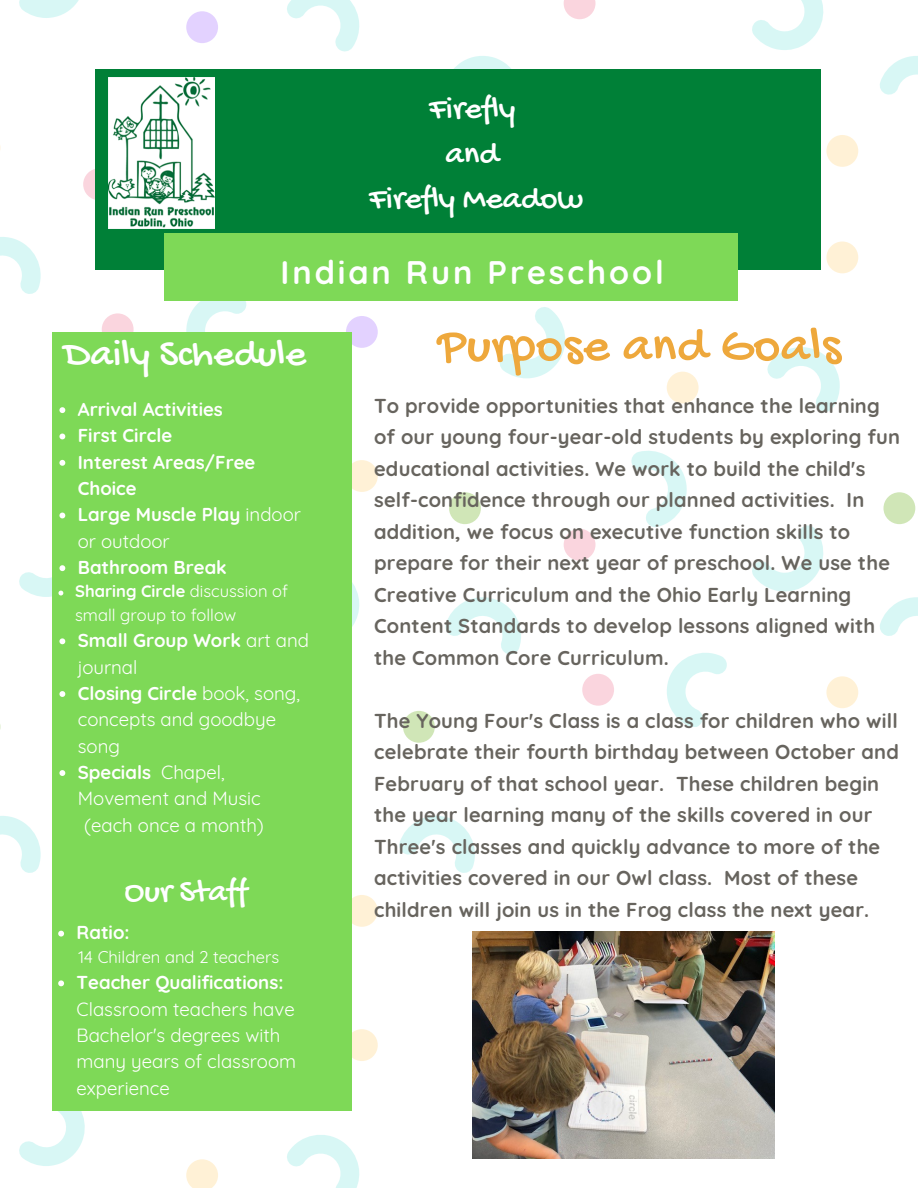
<style>
.page{position:relative;width:918px;height:1188px;background:#fff}
.page>*{position:absolute;margin:0;border:0;box-sizing:border-box;transform-origin:0 0}
.t1{font:51.6px "Gochi Hand";letter-spacing:.01em;color:#eea83c}
.t2{font:40.2px "Gochi Hand";color:#fff}
.t3{font:33.15px "Gochi Hand";color:#fff}
.t4{font:33px "Gochi Hand";color:#fff}
.t5{font:700 32.55px "Quicksand";letter-spacing:.09em;color:#fff}
.t6{font:700 20.1px/31.5px "Quicksand";letter-spacing:.01em;color:#67645e}
.t7{font:18.6px/26.4px "Quicksand";color:#fff}
.t8{font:700 18.6px/26.4px "Quicksand";color:#fff}
.t9{font:16.65px/23.4px "Quicksand";color:#fff}
.s1{font-weight:400}
.s2{font-weight:700}
</style>
<div class="page">
<div style="left:403px;top:711px;width:32px;height:32px;background:#d0e6b7;border-radius:50%"></div>
<div style="left:346px;top:895px;width:32px;height:32px;background:#fff1d6;border-radius:50%"></div>
<div style="left:346px;top:460px;width:32px;height:32px;background:#fff1d6;border-radius:50%"></div>
<svg style="left:352px;top:582px;width:8px;height:45px"></svg>
<svg style="left:399px;top:816px;width:76px;height:57px"></svg>
<svg style="left:0;top:816px;width:41px;height:57px"></svg>
<div style="left:564px;top:529px;width:32px;height:32px;background:#fad5de;border-radius:50%"></div>
<div style="left:582px;top:674px;width:32px;height:32px;background:#fad5de;border-radius:50%"></div>
<div style="left:883px;top:492px;width:32px;height:32px;background:#d0e6b7;border-radius:50%"></div>
<div style="left:449px;top:492px;width:32px;height:32px;background:#d0e6b7;border-radius:50%"></div>
<div style="left:667px;top:372px;width:32px;height:32px;background:#fff1d6;border-radius:50%"></div>
<div style="left:826px;top:676px;width:32px;height:32px;background:#fff1d6;border-radius:50%"></div>
<div style="left:826px;top:242px;width:32px;height:31px;background:#fff1d6;border-radius:50%"></div>
<svg style="left:499px;top:307px;width:66px;height:71px"></svg>
<svg style="left:752px;top:525px;width:72px;height:67px"></svg>
<svg style="left:767px;top:347px;width:73px;height:65px"></svg>
<svg style="left:631px;top:450px;width:56px;height:77px"></svg>
<svg style="left:880px;top:597px;width:38px;height:39px"></svg>
<svg style="left:667px;top:653px;width:60px;height:73px"></svg>
<svg style="left:445px;top:597px;width:76px;height:58px"></svg>
<svg style="left:186px;top:1159px;width:32px;height:29px"></svg>
<div style="left:346px;top:1029px;width:32px;height:32px;background:#fff1d6;border-radius:50%"></div>
<svg style="left:19px;top:1111px;width:66px;height:55px"></svg>
<svg style="left:287px;top:1135px;width:73px;height:53px"></svg>
<div style="left:83px;top:168px;width:32px;height:32px;background:#fad5de;border-radius:50%"></div>
<div style="left:102px;top:313px;width:32px;height:32px;background:#fad5de;border-radius:50%"></div>
<div style="left:186px;top:11px;width:32px;height:32px;background:#e3d2ff;border-radius:50%"></div>
<div style="left:346px;top:316px;width:32px;height:32px;background:#e3d2ff;border-radius:50%"></div>
<svg style="left:19px;top:0;width:60px;height:18px"></svg>
<svg style="left:287px;top:0;width:73px;height:52px"></svg>
<svg style="left:186px;top:301px;width:61px;height:31px"></svg>
<svg style="left:0;top:237px;width:41px;height:57px"></svg>
<svg style="left:564px;top:0;width:32px;height:19px"></svg>
<div style="left:826px;top:135px;width:32px;height:32px;background:#fff1d6;border-radius:50%"></div>
<svg style="left:752px;top:0;width:72px;height:50px"></svg>
<svg style="left:880px;top:56px;width:38px;height:39px"></svg>
<svg style="left:445px;top:56px;width:81px;height:14px"></svg>
<div style="left:776px;top:70px;width:45px;height:199px;background:#008037"></div>
<div style="left:140px;top:70px;width:636px;height:199px;background:#008037"></div>
<div style="left:95px;top:70px;width:45px;height:199px;background:#008037"></div>
<div style="left:702px;top:233px;width:36px;height:68px;background:#7ed957"></div>
<div style="left:199px;top:233px;width:503px;height:68px;background:#7ed957"></div>
<div style="left:164px;top:233px;width:35px;height:68px;background:#7ed957"></div>
<div style="left:52px;top:384px;width:300px;height:682px;background:#7ed957"></div>
<div style="left:52px;top:332px;width:300px;height:52px;background:#7ed957"></div>
<div style="left:52px;top:1066px;width:300px;height:45px;background:#7ed957"></div>
<img style="left:108px;top:78px;width:107px;height:150px">
<img style="left:472px;top:931px;width:303px;height:228px">
<svg style="left:59px;top:407px;width:6px;height:6px"></svg>
<svg style="left:59px;top:434px;width:6px;height:5px"></svg>
<svg style="left:59px;top:460px;width:6px;height:6px"></svg>
<svg style="left:59px;top:513px;width:6px;height:5px"></svg>
<svg style="left:19px;top:565px;width:47px;height:32px"></svg>
<svg style="left:59px;top:638px;width:6px;height:6px"></svg>
<svg style="left:59px;top:691px;width:6px;height:6px"></svg>
<svg style="left:59px;top:770px;width:6px;height:6px"></svg>
<svg style="left:58px;top:931px;width:6px;height:6px"></svg>
<svg style="left:58px;top:980px;width:6px;height:6px"></svg>
<p class="t4" style="left:429px;top:91px;width:88px">Firefly</p>
<p class="t4" style="left:446px;top:136px;width:55px">and</p>
<p class="t4" style="left:369px;top:181px;width:215px">Firefly Meadow</p>
<p class="t5" style="left:280px;top:252px;width:385px">Indian Run Preschool</p>
<p class="t2" style="left:64px;top:333px;width:243px">Daily Schedule</p>
<p class="t8" style="left:78px;top:396px;width:147px">Arrival Activities</p>
<p class="t8" style="left:78px;top:422px;width:96px">First Circle</p>
<p class="t8" style="left:78px;top:448px;width:179px">Interest Areas/Free<br>Choice</p>
<p class="t8" style="left:78px;top:501px;width:225px">Large Muscle Play <span class="s1">indoor or outdoor</span></p>
<p class="t8" style="left:78px;top:554px;width:151px">Bathroom Break</p>
<p class="t9" style="left:75px;top:579px;width:214px"><span class="s2">Sharing Circle</span> discussion of small group to follow</p>
<p class="t8" style="left:78px;top:627px;width:233px">Small Group Work <span class="s1">art and journal</span></p>
<p class="t7" style="left:78px;top:680px;width:224px"><span class="s2">Closing Circle</span> book, song, concepts and goodbye song</p>
<p class="t7" style="left:78px;top:759px;width:184px"><span class="s2">Specials</span> Chapel,<br>Movement and Music</p>
<p class="t7" style="left:84px;top:811px;width:181px">(each once a month)</p>
<p class="t3" style="left:124px;top:875px;width:124px">Our Staff</p>
<p class="t8" style="left:77px;top:919px;width:54px">Ratio:</p>
<p class="t8" style="left:77px;top:969px;width:208px">Teacher Qualifications:</p>
<p class="t9" style="left:78px;top:945px;width:202px">14 Children and 2 teachers</p>
<p class="t7" style="left:77px;top:995px;width:221px">Classroom teachers have<br>Bachelor's degrees with many years of classroom experience</p>
<p class="t1" style="left:438px;top:319px;width:405px">Purpose and Goals</p>
<p class="t6" style="left:374px;top:389px;width:527px">To provide opportunities that enhance the learning of our young four-year-old students by exploring fun educational activities. We work to build the child's self-confidence through our planned activities. In addition, we focus on executive function skills to prepare for their next year of preschool. We use the Creative Curriculum and the Ohio Early Learning Content Standards to develop lessons aligned with the Common Core Curriculum.</p>
<p class="t6" style="left:374px;top:704px;width:526px">The Young Four's Class is a class for children who will celebrate their fourth birthday between October and February of that school year. These children begin the year learning many of the skills covered in our Three's classes and quickly advance to more of the activities covered in our Owl class. Most of these children will join us in the Frog class the next year.</p>
</div>
